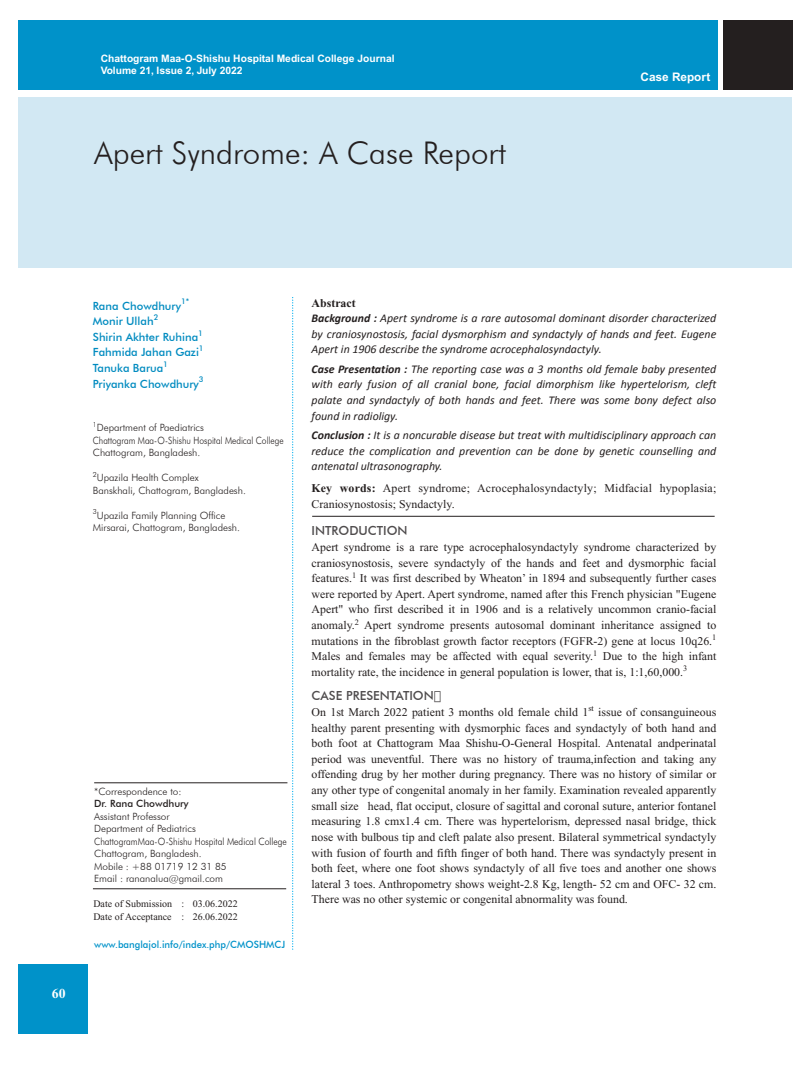
<style>
.page{position:relative;width:810px;height:1080px;background:#fff}
.page>*{position:absolute;margin:0;border:0;box-sizing:border-box;transform-origin:0 0}
.t1{font:300 31.25px "Futura BT";color:#241f1f}
.t2{font:700 13.75px "Times New Roman";color:#fff}
.t3{font:500 12.5px "Futura BT";color:#4f4c4d}
.t4{font:11.88px/15.6px "Times New Roman";color:#241f1f;text-align:justify}
.t5{font:italic 11.88px/15.6px "Calibri";color:#241f1f;text-align:justify}
.t6{font:700 11.88px "Times New Roman";color:#241f1f}
.t7{font:700 11.75px "Helvetica";color:#fff}
.t8{font:500 11.25px "Futura BT";color:#008bc0}
.t9{font:700 10.25px/12.1px "Helvetica";color:#fff}
.t10{font:300 10px/12.5px "Futura BT";color:#241f1f}
.t11{font:10px/12.5px "Times New Roman";color:#241f1f}
.t12{font:500 10px "Futura BT";color:#0092c9;scale:.96 1}
.t13{font:500 10px "Futura BT";color:#241f1f}
.t14{font:500 7.88px "Futura BT";color:#008bc0}
.t15{font:300 7px "Futura BT";color:#241f1f}
.s1{font-weight:700}
</style>
<div class="page">
<div style="left:18px;top:21px;width:700px;height:69px;background:#0092c9"></div>
<div style="left:18px;top:97px;width:774px;height:170px;background:#d2e8f3"></div>
<div style="left:723px;top:21px;width:69px;height:69px;background:#241f1f"></div>
<div style="left:18px;top:964px;width:70px;height:69px;background:#0092c9"></div>
<svg style="left:292px;top:298px;width:1px;height:651px"></svg>
<hr style="left:94px;top:783px;width:193px;height:1px;background:#241f1f">
<hr style="left:93px;top:889px;width:193px;height:1px;background:#241f1f">
<hr style="left:312px;top:516px;width:403px;height:1px;background:#241f1f">
<p class="t9" style="left:101px;top:52px;width:295px">Chattogram Maa-O-Shishu Hospital Medical College Journal<br>Volume 21, Issue 2, July 2022</p>
<h1 class="t1" style="left:94px;top:134px;width:413px">Apert Syndrome: A Case Report</h1>
<p class="t7" style="left:641px;top:70px;width:71px">Case Report</p>
<p class="t2" style="left:52px;top:986px;width:15px">60</p>
<p class="t8" style="left:93px;top:299px;width:90px">Rana Chowdhury</p>
<p class="t14" style="left:181px;top:297px;width:10px">1*</p>
<p class="t8" style="left:93px;top:314px;width:62px">Monir Ullah</p>
<p class="t14" style="left:154px;top:312px;width:6px">2</p>
<p class="t8" style="left:93px;top:330px;width:107px">Shirin Akhter Ruhina</p>
<p class="t14" style="left:198px;top:328px;width:6px">1</p>
<p class="t8" style="left:93px;top:346px;width:108px">Fahmida Jahan Gazi</p>
<p class="t14" style="left:199px;top:344px;width:6px">1</p>
<p class="t8" style="left:93px;top:361px;width:72px">Tanuka Barua</p>
<p class="t14" style="left:163px;top:359px;width:6px">1</p>
<p class="t8" style="left:93px;top:377px;width:108px">Priyanka Chowdhury</p>
<p class="t14" style="left:199px;top:375px;width:6px">3</p>
<p class="t15" style="left:93px;top:420px;width:6px">1</p>
<p class="t10" style="left:93px;top:422px;width:192px;text-indent:4px">Department of Paediatrics<br>Chattogram Maa-O-Shishu Hospital Medical College<br>Chattogram, Bangladesh.</p>
<p class="t15" style="left:93px;top:470px;width:6px">2</p>
<p class="t10" style="left:93px;top:472px;width:155px;text-indent:4px">Upazila Health Complex<br>Banskhali, Chattogram, Bangladesh.</p>
<p class="t15" style="left:93px;top:508px;width:6px">3</p>
<p class="t10" style="left:93px;top:509px;width:149px;text-indent:4px">Upazila Family Planning Office<br>Mirsarai, Chattogram, Bangladesh.</p>
<p class="t10" style="left:94px;top:785px;width:89px">*Correspondence to:</p>
<p class="t13" style="left:94px;top:797px;width:96px">Dr. Rana Chowdhury</p>
<p class="t10" style="left:94px;top:810px;width:194px">Assistant Professor<br>Department of Pediatrics<br>ChattogramMaa-O-Shishu Hospital Medical College<br>Chattogram, Bangladesh.<br>Mobile : +88 01719 12 31 85<br>Email : rananalua@gmail.com</p>
<p class="t11" style="left:93px;top:898px;width:146px">Date of Submission : 03.06.2022<br>Date of Acceptance : 26.06.2022</p>
<p class="t12" style="left:94px;top:938px;width:200px">www.banglajol.info/index.php/CMOSHMCJ</p>
<p class="t6" style="left:312px;top:296px;width:46px">Abstract</p>
<p class="t5" style="left:312px;top:310px;width:406px"><span class="s1">Background :</span> Apert syndrome is a rare autosomal dominant disorder characterized by craniosynostosis, facial dysmorphism and syndactyly of hands and feet. Eugene Apert in 1906 describe the syndrome acrocephalosyndactyly.</p>
<p class="t5" style="left:312px;top:361px;width:406px"><span class="s1">Case Presentation :</span> The reporting case was a 3 months old female baby presented with early fusion of all cranial bone, facial dimorphism like hypertelorism, cleft palate and syndactyly of both hands and feet. There was some bony defect also found in radioligy.</p>
<p class="t5" style="left:312px;top:427px;width:406px"><span class="s1">Conclusion :</span> It is a noncurable disease but treat with multidisciplinary approach can reduce the complication and prevention can be done by genetic counselling and antenatal ultrasonography.</p>
<p class="t4" style="left:312px;top:481px;width:406px"><span class="s1">Key words:</span> Apert syndrome; Acrocephalosyndactyly; Midfacial hypoplasia;<br>Craniosynostosis; Syndactyly.</p>
<p class="t3" style="left:312px;top:523px;width:98px">INTRODUCTION</p>
<p class="t4" style="left:312px;top:539px;width:406px">Apert syndrome is a rare type acrocephalosyndactyly syndrome characterized by craniosynostosis, severe syndactyly of the hands and feet and dysmorphic facial features.<sup>1</sup> It was first described by Wheaton’ in 1894 and subsequently further cases were reported by Apert. Apert syndrome, named after this French physician "Eugene Apert" who first described it in 1906 and is a relatively uncommon cranio-facial anomaly.<sup>2</sup> Apert syndrome presents autosomal dominant inheritance assigned to mutations in the fibroblast growth factor receptors (FGFR-2) gene at locus 10q26.<sup>1<br></sup>Males and females may be affected with equal severity.<sup>1</sup> Due to the high infant mortality rate, the incidence in general population is lower, that is, 1:1,60,000.<sup>3</sup></p>
<p class="t3" style="left:312px;top:688px;width:124px">CASE PRESENTATION</p>
<p class="t4" style="left:312px;top:704px;width:406px">On 1st March 2022 patient 3 months old female child 1<sup>st</sup> issue of consanguineous healthy parent presenting with dysmorphic faces and syndactyly of both hand and both foot at Chattogram Maa Shishu-O-General Hospital. Antenatal andperinatal period was uneventful. There was no history of trauma,infection and taking any offending drug by her mother during pregnancy. There was no history of similar or any other type of congenital anomaly in her family. Examination revealed apparently small size head, flat occiput, closure of sagittal and coronal suture, anterior fontanel measuring 1.8 cmx1.4 cm. There was hypertelorism, depressed nasal bridge, thick nose with bulbous tip and cleft palate also present. Bilateral symmetrical syndactyly with fusion of fourth and fifth finger of both hand. There was syndactyly present in both feet, where one foot shows syndactyly of all five toes and another one shows lateral 3 toes. Anthropometry shows weight-2.8 Kg, length- 52 cm and OFC- 32 cm.<br>There was no other systemic or congenital abnormality was found.</p>
</div>
